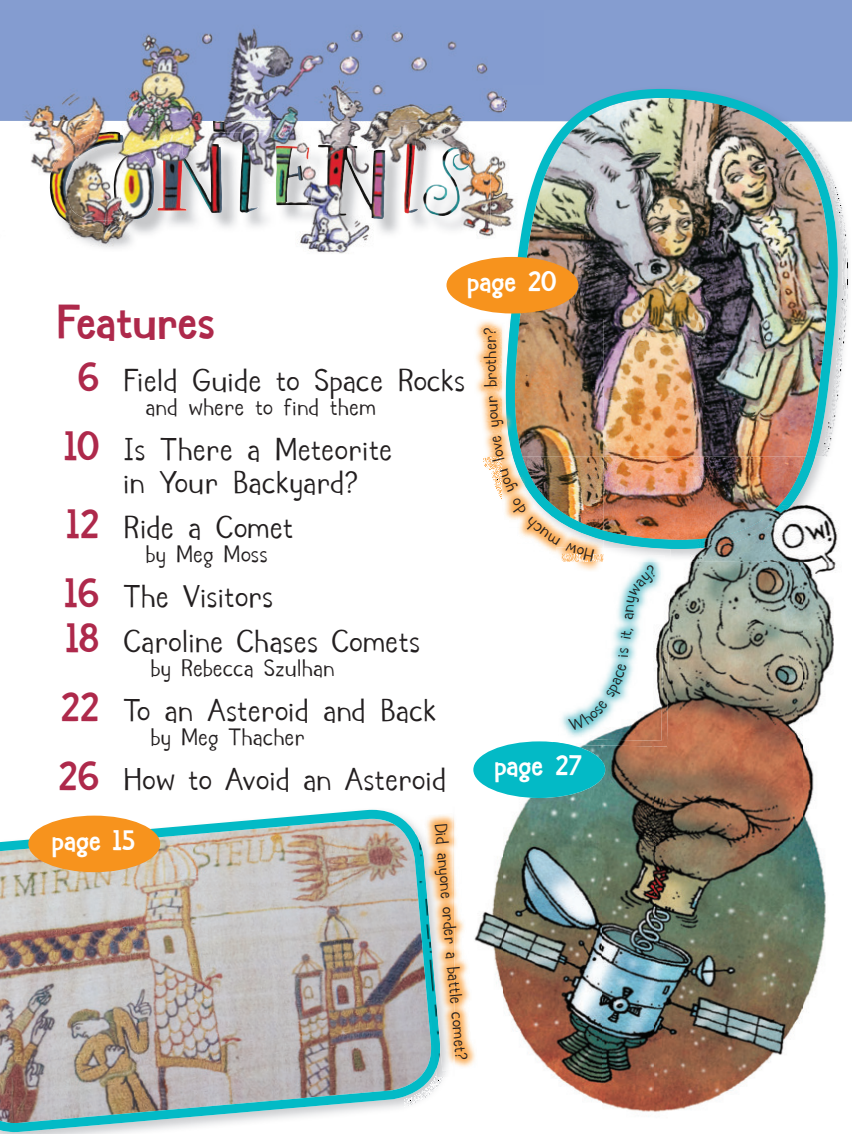
<style>
.page{position:relative;width:852px;height:1134px;background:#fff}
.page>*{position:absolute;margin:0;border:0;box-sizing:border-box;transform-origin:0 0}
.t1{font:700 45px "Digby";color:#ae294b}
.t2{font:30px/33px "Digby";color:#231f20}
.t3{font:700 27px "Digby";color:#fff}
.t4{font:22.5px "Digby";color:#231f20}
.t5{font:16.5px "Digby";color:#231f20}
.s1{font-weight:700;font-size:39px;color:#ae294b}
</style>
<div class="page">
<svg style="left:0;top:0;width:850px;height:278px;background:#96abd6"></svg>
<img style="left:0;top:10px;width:543px;height:256px">
<img style="left:52px;top:121px;width:438px;height:131px">
<img style="left:50px;top:132px;width:331px;height:101px">
<img style="left:0;top:810px;width:440px;height:322px">
<img style="left:543px;top:85px;width:307px;height:317px">
<img style="left:501px;top:85px;width:42px;height:36px">
<img style="left:505px;top:89px;width:332px;height:458px">
<div style="left:28px;top:816px;width:132px;height:56px;background:#f7931d;border-radius:50%"></div>
<img style="left:473px;top:755px;width:30px;height:237px">
<img style="left:801px;top:562px;width:35px;height:450px">
<img style="left:503px;top:747px;width:99px;height:355px">
<img style="left:652px;top:562px;width:149px;height:550px">
<img style="left:602px;top:747px;width:50px;height:365px">
<img style="left:670px;top:457px;width:169px;height:105px">
<img style="left:603px;top:457px;width:211px;height:92px">
<div style="left:473px;top:741px;width:132px;height:57px;background:#03bac6;border-radius:50%"></div>
<div style="left:446px;top:257px;width:132px;height:57px;background:#f7931d;border-radius:50%"></div>
<img style="left:473px;top:806px;width:12px;height:186px">
<img style="left:413px;top:810px;width:34px;height:268px">
<img style="left:415px;top:833px;width:5px;height:236px">
<img style="left:420px;top:813px;width:34px;height:258px">
<img style="left:454px;top:813px;width:24px;height:254px">
<img style="left:572px;top:562px;width:97px;height:185px">
<img style="left:594px;top:547px;width:76px;height:10px">
<img style="left:552px;top:742px;width:19px;height:3px">
<img style="left:561px;top:562px;width:103px;height:179px">
<img style="left:603px;top:554px;width:61px;height:8px">
<img style="left:476px;top:321px;width:29px;height:136px">
<img style="left:522px;top:319px;width:81px;height:138px">
<img style="left:505px;top:319px;width:17px;height:138px">
<img style="left:483px;top:457px;width:29px;height:39px">
<img style="left:512px;top:457px;width:91px;height:83px">
<img style="left:522px;top:457px;width:81px;height:74px">
<img style="left:594px;top:554px;width:9px;height:18px">
<svg style="left:568px;top:664px;width:58px;height:67px"></svg>
<svg style="left:618px;top:647px;width:10px;height:10px"></svg>
<svg style="left:620px;top:628px;width:13px;height:11px"></svg>
<svg style="left:624px;top:563px;width:34px;height:56px"></svg>
<img style="left:500px;top:468px;width:94px;height:104px">
<svg style="left:491px;top:435px;width:13px;height:26px"></svg>
<svg style="left:489px;top:396px;width:14px;height:31px"></svg>
<svg style="left:484px;top:359px;width:13px;height:28px"></svg>
<h1 class="t1" style="left:57px;top:303px;width:159px">Features</h1>
<p class="t3" style="left:467px;top:270px;width:90px">page 20</p>
<p class="t5" style="left:483px;top:359px;width:32px;rotate:-90deg">her?</p>
<p class="t2" style="left:78px;top:367px;width:389px"><span class="s1">6</span> Field Guide to Space Rocks</p>
<p class="t4" style="left:146px;top:397px;width:232px">and where to find them</p>
<p class="t2" style="left:123px;top:436px;width:270px;text-indent:-59px"><span class="s1">10</span> Is There a Meteorite in Your Backyard?</p>
<p class="t2" style="left:66px;top:514px;width:229px"><span class="s1">12</span> Ride a Comet</p>
<p class="t4" style="left:145px;top:544px;width:124px">by Meg Moss</p>
<p class="t2" style="left:64px;top:577px;width:357px;line-height:45px"><span class="s1">16</span> The Visitors<br><span class="s1">18</span> Caroline Chases Comets</p>
<p class="t4" style="left:150px;top:658px;width:185px">by Rebecca Szulhan</p>
<p class="t2" style="left:60px;top:697px;width:377px"><span class="s1">22</span> To an Asteroid and Back</p>
<p class="t4" style="left:150px;top:727px;width:156px">by Meg Thacher</p>
<p class="t2" style="left:58px;top:766px;width:389px"><span class="s1">26</span> How to Avoid an Asteroid</p>
<p class="t3" style="left:52px;top:829px;width:85px">page 15</p>
<p class="t5" style="left:447px;top:823px;width:239px;rotate:85deg">Did anyone order a battle comet?</p>
<p class="t3" style="left:494px;top:755px;width:90px">page 27</p>
</div>
